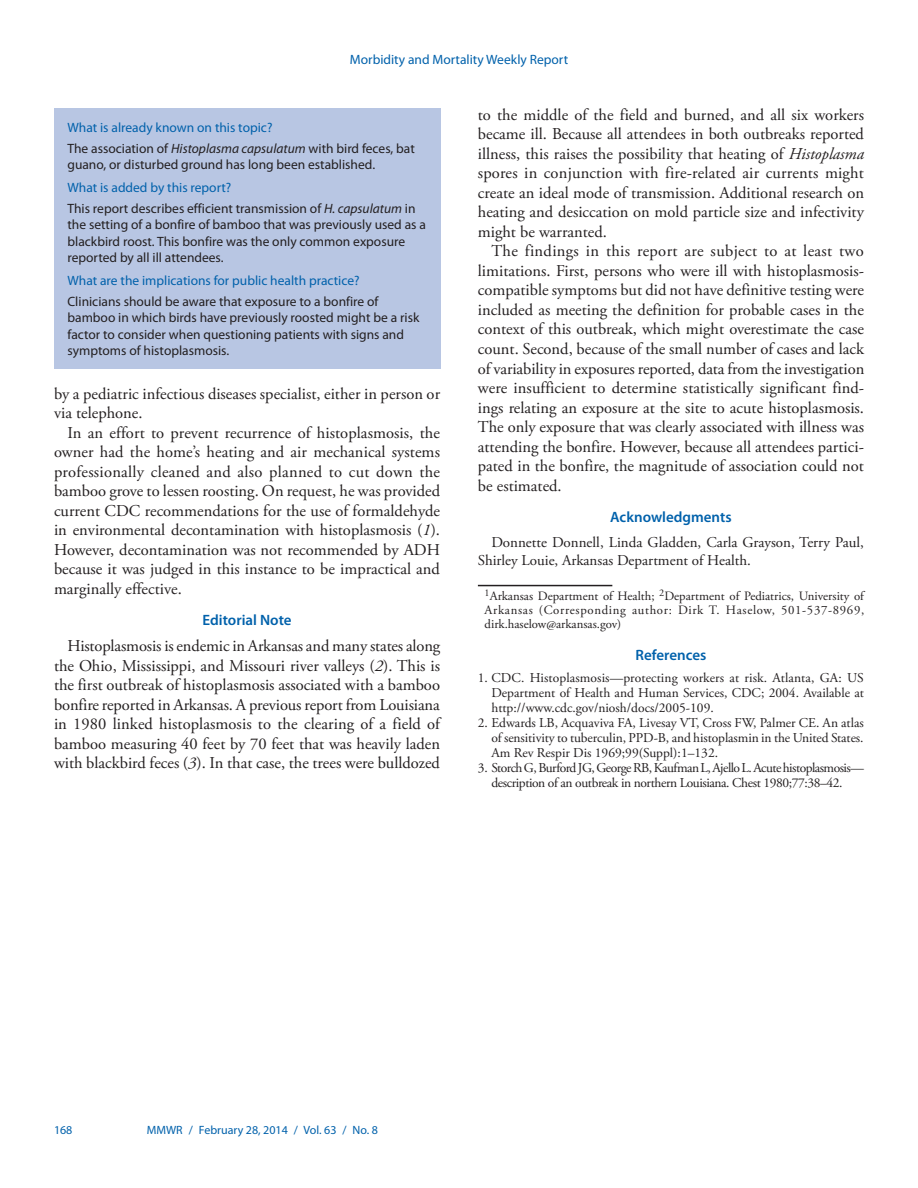
<style>
.page{position:relative;width:918px;height:1188px;background:#fff}
.page>*{position:absolute;margin:0;border:0;box-sizing:border-box;transform-origin:0 0}
.body_copy{font:16.5px/19.5px "Adobe Garamond Pro";color:#231f20;text-align:justify}
.acknowl_text{font:15px/18px "Adobe Garamond Pro";color:#231f20}
.headline3{font:600 15px "Myriad Pro";color:#0161ab}
.fb_answer{font:13.5px/16.5px "Myriad Pro";color:#231f20}
.reference_text_1-9{font:13.5px/15px "Adobe Garamond Pro";letter-spacing:-.03em;color:#231f20;text-align:justify}
.fb_question{font:13.5px "Myriad Pro";color:#0161ab}
.footnote_w_rule_text{font:12.75px/14.2px "Adobe Garamond Pro";letter-spacing:.045em;color:#231f20;text-align:justify}
.footer_left{font:12px "Myriad Pro";color:#0161ab}
.s1{font-style:italic}
</style>
<div class="page">
<hr style="left:478px;top:585px;width:134px;height:1px;background:#231f20">
<div style="left:54px;top:108px;width:386px;height:261px;background:#b8c6e3"></div>
<p class="fb_question" style="left:350px;top:51px;width:220px">Morbidity and Mortality Weekly Report</p>
<p class="fb_question" style="left:68px;top:119px;width:206px">What is already known on this topic?</p>
<p class="fb_answer" style="left:68px;top:140px;width:349px">The association of <span class="s1">Histoplasma capsulatum</span> with bird feces, bat guano, or disturbed ground has long been established.</p>
<p class="fb_question" style="left:68px;top:179px;width:165px">What is added by this report?</p>
<p class="fb_answer" style="left:68px;top:200px;width:360px">This report describes efficient transmission of <span class="s1">H. capsulatum</span> in the setting of a bonfire of bamboo that was previously used as a blackbird roost. This bonfire was the only common exposure reported by all ill attendees.</p>
<p class="fb_question" style="left:68px;top:272px;width:294px">What are the implications for public health practice?</p>
<p class="fb_answer" style="left:68px;top:293px;width:353px">Clinicians should be aware that exposure to a bonfire of bamboo in which birds have previously roosted might be a risk factor to consider when questioning patients with signs and symptoms of histoplasmosis.</p>
<p class="body_copy" style="left:54px;top:384px;width:388px">by a pediatric infectious diseases specialist, either in person or via telephone.</p>
<p class="body_copy" style="left:54px;top:423px;width:388px;text-indent:13px">In an effort to prevent recurrence of histoplasmosis, the owner had the home’s heating and air mechanical systems professionally cleaned and also planned to cut down the bamboo grove to lessen roosting. On request, he was provided current CDC recommendations for the use of formaldehyde in environmental decontamination with histoplasmosis (<span class="s1">1</span>).<br>However, decontamination was not recommended by ADH because it was judged in this instance to be impractical and marginally effective.</p>
<p class="headline3" style="left:202px;top:611px;width:91px">Editorial Note</p>
<p class="body_copy" style="left:54px;top:637px;width:388px;text-indent:13px">Histoplasmosis is endemic in Arkansas and many states along the Ohio, Mississippi, and Missouri river valleys (<span class="s1">2</span>). This is the first outbreak of histoplasmosis associated with a bamboo bonfire reported in Arkansas. A previous report from Louisiana in 1980 linked histoplasmosis to the clearing of a field of bamboo measuring 40 feet by 70 feet that was heavily laden with blackbird feces (<span class="s1">3</span>). In that case, the trees were bulldozed</p>
<p class="body_copy" style="left:478px;top:106px;width:388px">to the middle of the field and burned, and all six workers became ill. Because all attendees in both outbreaks reported illness, this raises the possibility that heating of <span class="s1">Histoplasma </span>spores in conjunction with fire-related air currents might create an ideal mode of transmission. Additional research on heating and desiccation on mold particle size and infectivity might be warranted.</p>
<p class="body_copy" style="left:478px;top:242px;width:388px;text-indent:13px">The findings in this report are subject to at least two limitations. First, persons who were ill with histoplasmosis&shy;compatible symptoms but did not have definitive testing were included as meeting the definition for probable cases in the context of this outbreak, which might overestimate the case count. Second, because of the small number of cases and lack of variability in exposures reported, data from the investigation were insufficient to determine statistically significant find&shy;ings relating an exposure at the site to acute histoplasmosis.<br>The only exposure that was clearly associated with illness was attending the bonfire. However, because all attendees partici&shy;pated in the bonfire, the magnitude of association could not be estimated.</p>
<p class="headline3" style="left:610px;top:507px;width:123px">Acknowledgments</p>
<p class="acknowl_text" style="left:478px;top:533px;width:388px;text-indent:14px">Donnette Donnell, Linda Gladden, Carla Grayson, Terry Paul,<br>Shirley Louie, Arkansas Department of Health.</p>
<p class="footnote_w_rule_text" style="left:485px;top:589px;width:381px"><sup>1</sup>Arkansas Department of Health; <sup>2</sup>Department of Pediatrics, University of Arkansas (Corresponding author: Dirk T. Haselow, 501-537-8969, dirk.haselow@arkansas.gov)</p>
<p class="headline3" style="left:636px;top:645px;width:72px">References</p>
<p class="reference_text_1-9" style="left:491px;top:670px;width:374px;text-indent:-14px">1. CDC. Histoplasmosis—protecting workers at risk. Atlanta, GA: US Department of Health and Human Services, CDC; 2004. Available at http://www.cdc.gov/niosh/docs/2005-109.</p>
<p class="reference_text_1-9" style="left:491px;top:715px;width:374px;text-indent:-14px">2. Edwards LB, Acquaviva FA, Livesay VT, Cross FW, Palmer CE. An atlas of sensitivity to tuberculin, PPD-B, and histoplasmin in the United States.<br>Am Rev Respir Dis 1969;99(Suppl):1–132.</p>
<p class="reference_text_1-9" style="left:478px;top:760px;width:387px;text-align:center">3. Storch G, Burford JG, George RB, Kaufman L, Ajello L. Acute histoplasmosis— description of an outbreak in northern Louisiana. Chest 1980;77:38–42.</p>
<p class="footer_left" style="left:54px;top:1123px;width:20px">168</p>
<p class="footer_left" style="left:147px;top:1123px;width:233px">MMWR / February 28, 2014 / Vol. 63 / No. 8</p>
</div>
